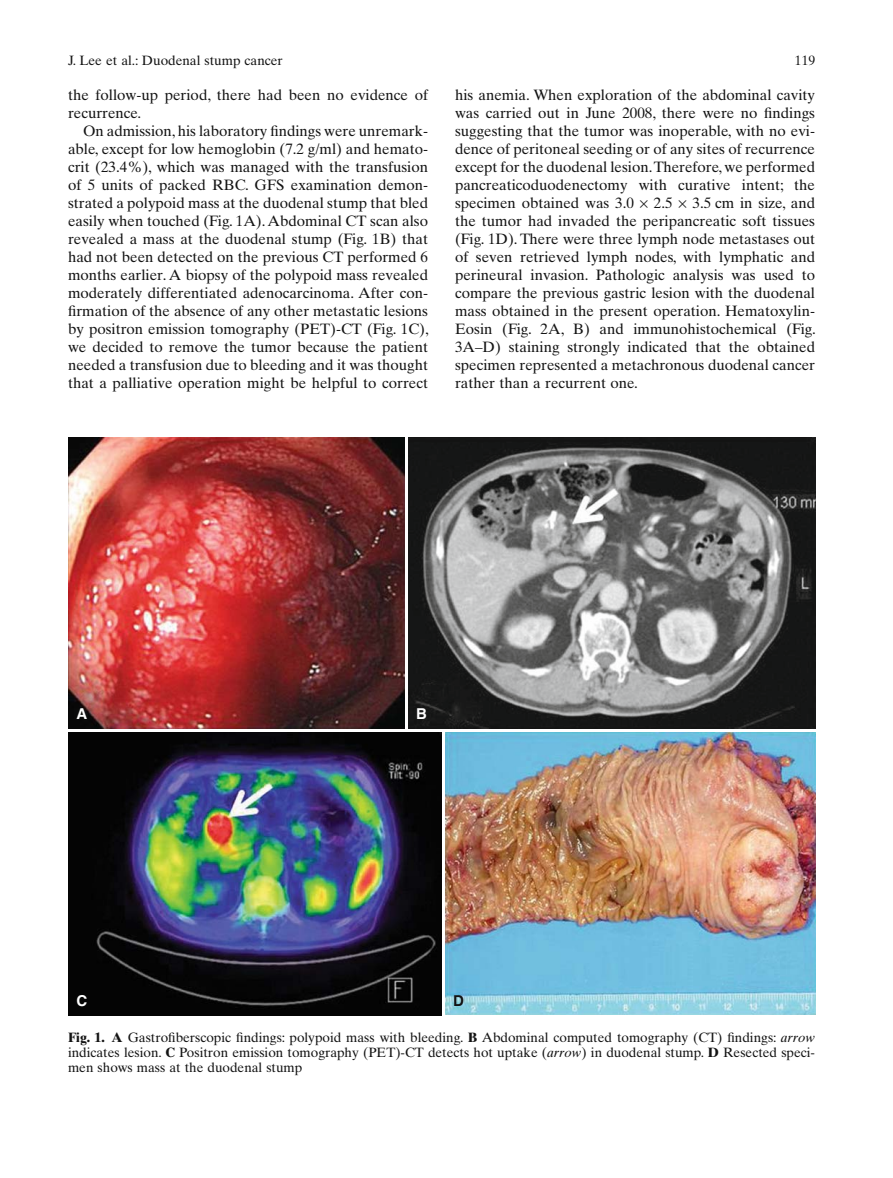
<style>
.page{position:relative;width:893px;height:1178px;background:#fff}
.page>*{position:absolute;margin:0;border:0;box-sizing:border-box;transform-origin:0 0}
.t1{font:15px/18px "Times Ten";color:#131313;text-align:justify}
.t2{font:700 15px "Helvetica LT Std";color:#fff}
.t3{font:700 15px "Helvetica LT Std";color:#131313}
.t4{font:13.5px/15px "Times Ten";color:#131313;text-align:justify}
.s1{font-weight:700}
.s2{font-style:italic}
</style>
<div class="page">
<img style="left:68px;top:437px;width:336px;height:291px">
<img style="left:409px;top:437px;width:406px;height:291px">
<img style="left:68px;top:732px;width:373px;height:283px">
<img style="left:445px;top:732px;width:370px;height:283px">
<p class="t4" style="left:68px;top:54px;width:216px">J. Lee et al.: Duodenal stump cancer</p>
<p class="t4" style="left:795px;top:54px;width:22px">119</p>
<p class="t1" style="left:68px;top:88px;width:362px">the follow-up period, there had been no evidence of recurrence.</p>
<p class="t1" style="left:68px;top:124px;width:362px;text-indent:15px">On admission, his laboratory findings were unremark&shy;able, except for low hemoglobin (7.2 g/ml) and hemato&shy;crit (23.4%), which was managed with the transfusion of 5 units of packed RBC. GFS examination demon&shy;strated a polypoid mass at the duodenal stump that bled easily when touched (Fig. 1A). Abdominal CT scan also revealed a mass at the duodenal stump (Fig. 1B) that had not been detected on the previous CT performed 6 months earlier. A biopsy of the polypoid mass revealed moderately differentiated adenocarcinoma. After con&shy;firmation of the absence of any other metastatic lesions by positron emission tomography (PET)-CT (Fig. 1C), we decided to remove the tumor because the patient needed a transfusion due to bleeding and it was thought that a palliative operation might be helpful to correct</p>
<p class="t1" style="left:455px;top:88px;width:362px">his anemia. When exploration of the abdominal cavity was carried out in June 2008, there were no findings suggesting that the tumor was inoperable, with no evi&shy;dence of peritoneal seeding or of any sites of recurrence except for the duodenal lesion. Therefore, we performed pancreaticoduodenectomy with curative intent; the specimen obtained was 3.0</p>
<p class="t1" style="left:455px;top:196px;width:362px;text-indent:238px">3.5 cm in size, and the tumor had invaded the peripancreatic soft tissues (Fig. 1D). There were three lymph node metastases out of seven retrieved lymph nodes, with lymphatic and perineural invasion. Pathologic analysis was used to compare the previous gastric lesion with the duodenal mass obtained in the present operation. Hematoxylin-Eosin (Fig. 2A, B) and immunohistochemical (Fig.<br>3A–D) staining strongly indicated that the obtained specimen represented a metachronous duodenal cancer rather than a recurrent one.</p>
<p class="t1" style="left:654px;top:196px;width:20px">2.5</p>
<p class="t2" style="left:77px;top:705px;width:12px">A</p>
<p class="t2" style="left:416px;top:705px;width:12px">B</p>
<p class="t2" style="left:77px;top:992px;width:12px">C</p>
<p class="t3" style="left:453px;top:992px;width:12px">D</p>
<p class="t4" style="left:68px;top:1032px;width:749px"><span class="s1">Fig. 1. A</span> Gastrofiberscopic findings: polypoid mass with bleeding. <span class="s1">B</span> Abdominal computed tomography (CT) findings: <span class="s2">arrow </span>indicates lesion. <span class="s1">C</span> Positron emission tomography (PET)-CT detects hot uptake (<span class="s2">arrow</span>) in duodenal stump. <span class="s1">D</span> Resected speci&shy;men shows mass at the duodenal stump</p>
</div>
